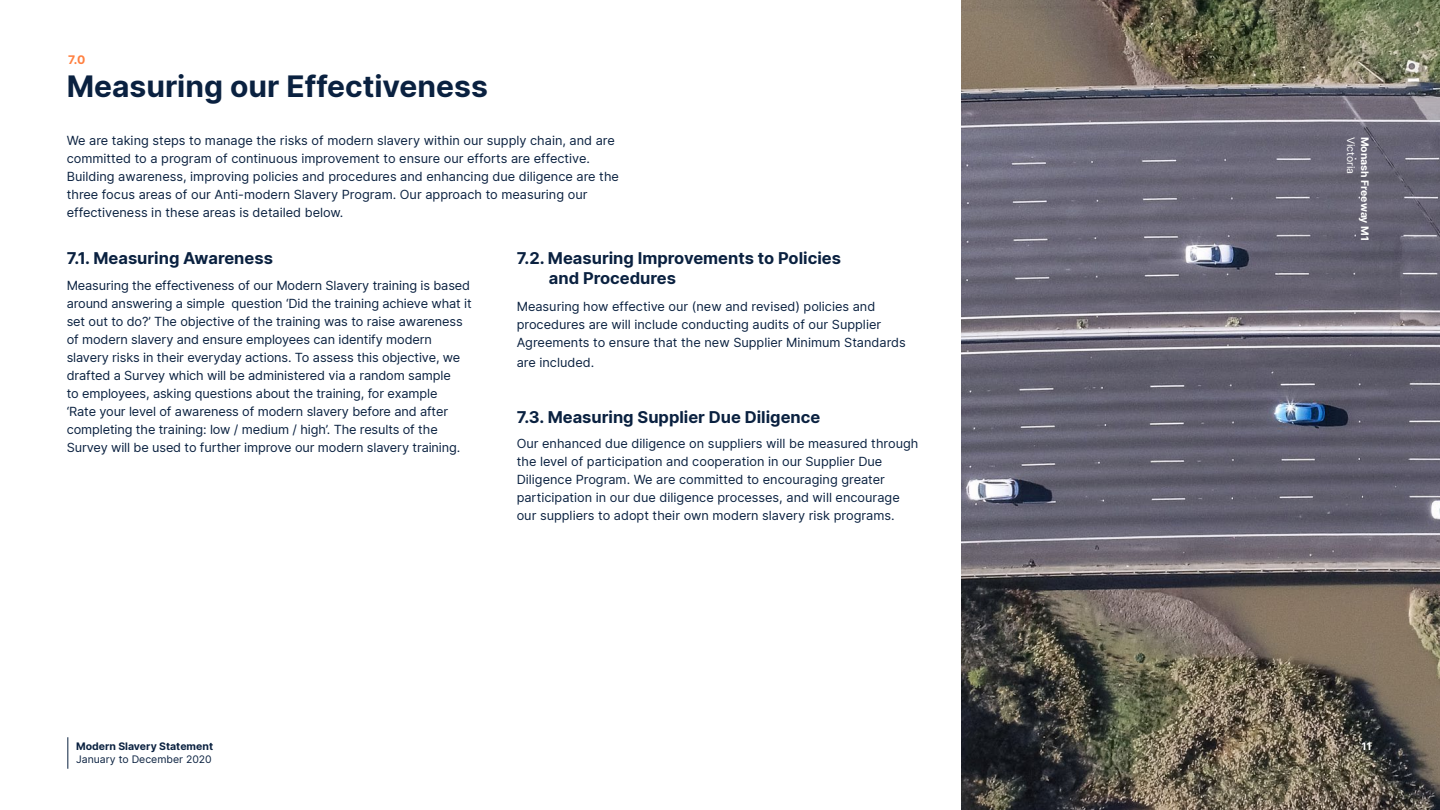
<style>
.page{position:relative;width:1440px;height:810px;background:#fff}
.page>*{position:absolute;margin:0;border:0;box-sizing:border-box;transform-origin:0 0}
.t1{font:700 30px "Inter";color:#0a2140}
.t2{font:700 16.5px/19.8px "Inter";color:#0a2140}
.t3{font:12.75px/18px "Inter";color:#0a2140}
.t4{font:700 12px "Inter";color:#ff8040}
.t5{font:700 10.5px "Inter";color:#0a2140}
.t6{font:10.5px "Inter";color:#0a2140}
.t7{font:700 10.5px "Inter";color:#fff}
.t8{font:10.5px "Inter";color:#fff}
</style>
<div class="page">
<hr style="left:67px;top:737px;width:1px;height:32px;background:#0a2140">
<img style="left:962px;top:0;width:478px;height:810px">
<p class="t4" style="left:68px;top:51px;width:19px">7.0</p>
<h1 class="t1" style="left:67px;top:65px;width:423px">Measuring our Effectiveness</h1>
<p class="t3" style="left:67px;top:131px;width:554px">We are taking steps to manage the risks of modern slavery within our supply chain, and are committed to a program of continuous improvement to ensure our efforts are effective.<br>Building awareness, improving policies and procedures and enhancing due diligence are the three focus areas of our Anti-modern Slavery Program. Our approach to measuring our effectiveness in these areas is detailed below.</p>
<p class="t2" style="left:67px;top:248px;width:208px">7.1. Measuring Awareness</p>
<p class="t3" style="left:67px;top:276px;width:407px">Measuring the effectiveness of our Modern Slavery training is based around answering a simple question ‘Did the training achieve what it set out to do?’ The objective of the training was to raise awareness of modern slavery and ensure employees can identify modern slavery risks in their everyday actions. To assess this objective, we drafted a Survey which will be administered via a random sample<br>to employees, asking questions about the training, for example<br>‘Rate your level of awareness of modern slavery before and after completing the training: low / medium / high’. The results of the Survey will be used to further improve our modern slavery training.</p>
<p class="t2" style="left:549px;top:248px;width:294px;text-indent:-32px">7.2. Measuring Improvements to Policies and Procedures</p>
<p class="t3" style="left:517px;top:297px;width:391px">Measuring how effective our (new and revised) policies and procedures are will include conducting audits of our Supplier<br>Agreements to ensure that the new Supplier Minimum Standards</p>
<p class="t3" style="left:517px;top:353px;width:79px">are included.</p>
<p class="t2" style="left:517px;top:407px;width:305px">7.3. Measuring Supplier Due Diligence</p>
<p class="t3" style="left:517px;top:434px;width:403px">Our enhanced due diligence on suppliers will be measured through the level of participation and cooperation in our Supplier Due Diligence Program. We are committed to encouraging greater participation in our due diligence processes, and will encourage our suppliers to adopt their own modern slavery risk programs.</p>
<p class="t5" style="left:76px;top:738px;width:138px">Modern Slavery Statement</p>
<p class="t6" style="left:76px;top:752px;width:137px">January to December 2020</p>
<p class="t8" style="left:1359px;top:136px;width:39px;rotate:90deg">Victoria</p>
<p class="t7" style="left:1373px;top:136px;width:106px;rotate:90deg">Monash Freeway M1</p>
<p class="t7" style="left:1361px;top:738px;width:12px">11</p>
</div>
